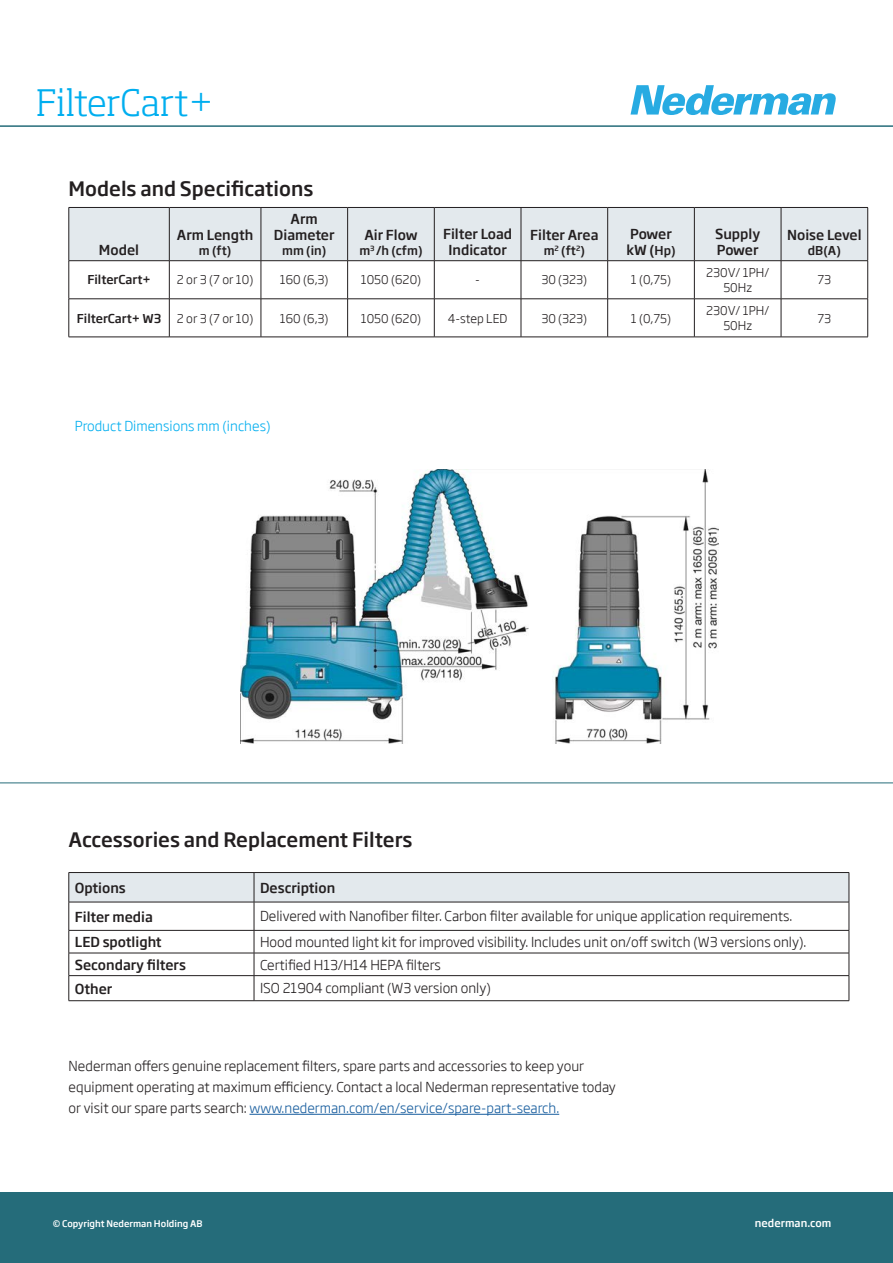
<style>
.page{position:relative;width:893px;height:1263px;background:#fff}
.page>*{position:absolute;margin:0;border:0;box-sizing:border-box;transform-origin:0 0}
.t1{font:300 36px "Soho Pro";color:#00aeef}
.t2{font:500 19.5px "Soho Gothic Std";color:#231f20}
.t3{font:300 13.5px/21px "Soho Gothic Std";color:#231f20}
.t4{font:500 13.5px/16.2px "Soho Gothic Std";color:#231f20}
.t5{font:300 13.5px "Soho Gothic Std";color:#00aeef}
.t6{font:300 12px/14.4px "Soho Gothic Std";color:#231f20;text-align:center}
.t7{font:500 12px "Soho Gothic Std";color:#231f20}
.t8{font:500 10.5px "Soho Gothic Std";color:#fff}
.t9{font:500 9px "Soho Gothic Std";color:#fff}
.s1{font-size:12px}
.s2{color:#175d9e}
</style>
<div class="page">
<div style="left:0;top:1193px;width:893px;height:70px;background:#256c7a"></div>
<hr style="left:0;top:125px;width:893px;height:2px;background:#256c7a">
<svg style="left:630px;top:85px;width:206px;height:30px"></svg>
<hr style="left:249px;top:1114px;width:310px;height:1px;background:#175d9e">
<hr style="left:0;top:782px;width:893px;height:1px;background:#256c7a">
<div style="left:70px;top:208px;width:797px;height:52px;background:#e3e9ed"></div>
<hr style="left:69px;top:207px;width:100px;height:1px;background:#231f20">
<hr style="left:69px;top:208px;width:1px;height:52px;background:#231f20">
<hr style="left:169px;top:207px;width:92px;height:1px;background:#231f20">
<hr style="left:169px;top:208px;width:1px;height:52px;background:#231f20">
<hr style="left:261px;top:207px;width:87px;height:1px;background:#231f20">
<hr style="left:261px;top:208px;width:1px;height:52px;background:#231f20">
<hr style="left:348px;top:207px;width:86px;height:1px;background:#231f20">
<hr style="left:347px;top:208px;width:1px;height:52px;background:#231f20">
<hr style="left:434px;top:207px;width:87px;height:1px;background:#231f20">
<hr style="left:434px;top:208px;width:1px;height:52px;background:#231f20">
<hr style="left:521px;top:207px;width:87px;height:1px;background:#231f20">
<hr style="left:521px;top:208px;width:1px;height:52px;background:#231f20">
<hr style="left:608px;top:207px;width:86px;height:1px;background:#231f20">
<hr style="left:607px;top:208px;width:1px;height:52px;background:#231f20">
<hr style="left:694px;top:207px;width:87px;height:1px;background:#231f20">
<hr style="left:694px;top:208px;width:1px;height:52px;background:#231f20">
<hr style="left:781px;top:207px;width:87px;height:1px;background:#231f20">
<hr style="left:781px;top:208px;width:1px;height:52px;background:#231f20">
<hr style="left:867px;top:208px;width:1px;height:52px;background:#231f20">
<hr style="left:69px;top:260px;width:100px;height:1px;background:#231f20">
<hr style="left:69px;top:261px;width:1px;height:38px;background:#231f20">
<hr style="left:169px;top:260px;width:92px;height:1px;background:#231f20">
<hr style="left:169px;top:261px;width:1px;height:38px;background:#231f20">
<hr style="left:261px;top:260px;width:87px;height:1px;background:#231f20">
<hr style="left:261px;top:261px;width:1px;height:38px;background:#231f20">
<hr style="left:348px;top:260px;width:86px;height:1px;background:#231f20">
<hr style="left:347px;top:261px;width:1px;height:38px;background:#231f20">
<hr style="left:434px;top:260px;width:87px;height:1px;background:#231f20">
<hr style="left:434px;top:261px;width:1px;height:38px;background:#231f20">
<hr style="left:521px;top:260px;width:87px;height:1px;background:#231f20">
<hr style="left:521px;top:261px;width:1px;height:38px;background:#231f20">
<hr style="left:608px;top:260px;width:86px;height:1px;background:#231f20">
<hr style="left:607px;top:261px;width:1px;height:38px;background:#231f20">
<hr style="left:694px;top:260px;width:87px;height:1px;background:#231f20">
<hr style="left:694px;top:261px;width:1px;height:38px;background:#231f20">
<hr style="left:781px;top:260px;width:87px;height:1px;background:#231f20">
<hr style="left:781px;top:261px;width:1px;height:38px;background:#231f20">
<hr style="left:867px;top:261px;width:1px;height:38px;background:#231f20">
<hr style="left:69px;top:299px;width:100px;height:1px;background:#231f20">
<hr style="left:69px;top:299px;width:1px;height:38px;background:#231f20">
<hr style="left:169px;top:299px;width:92px;height:1px;background:#231f20">
<hr style="left:169px;top:299px;width:1px;height:38px;background:#231f20">
<hr style="left:261px;top:299px;width:87px;height:1px;background:#231f20">
<hr style="left:261px;top:299px;width:1px;height:38px;background:#231f20">
<hr style="left:348px;top:299px;width:86px;height:1px;background:#231f20">
<hr style="left:347px;top:299px;width:1px;height:38px;background:#231f20">
<hr style="left:434px;top:299px;width:87px;height:1px;background:#231f20">
<hr style="left:434px;top:299px;width:1px;height:38px;background:#231f20">
<hr style="left:521px;top:299px;width:87px;height:1px;background:#231f20">
<hr style="left:521px;top:299px;width:1px;height:38px;background:#231f20">
<hr style="left:608px;top:299px;width:86px;height:1px;background:#231f20">
<hr style="left:607px;top:299px;width:1px;height:38px;background:#231f20">
<hr style="left:694px;top:299px;width:87px;height:1px;background:#231f20">
<hr style="left:694px;top:299px;width:1px;height:38px;background:#231f20">
<hr style="left:781px;top:299px;width:87px;height:1px;background:#231f20">
<hr style="left:781px;top:299px;width:1px;height:38px;background:#231f20">
<hr style="left:867px;top:299px;width:1px;height:38px;background:#231f20">
<hr style="left:69px;top:337px;width:100px;height:1px;background:#231f20">
<hr style="left:169px;top:337px;width:92px;height:1px;background:#231f20">
<hr style="left:261px;top:337px;width:87px;height:1px;background:#231f20">
<hr style="left:348px;top:337px;width:86px;height:1px;background:#231f20">
<hr style="left:434px;top:337px;width:87px;height:1px;background:#231f20">
<hr style="left:521px;top:337px;width:87px;height:1px;background:#231f20">
<hr style="left:608px;top:337px;width:86px;height:1px;background:#231f20">
<hr style="left:694px;top:337px;width:87px;height:1px;background:#231f20">
<hr style="left:781px;top:337px;width:87px;height:1px;background:#231f20">
<svg style="left:69px;top:872px;width:781px;height:128px"></svg>
<hr style="left:69px;top:1000px;width:185px;height:1px;background:#231f20">
<hr style="left:254px;top:1000px;width:595px;height:1px;background:#231f20">
<img style="left:241px;top:469px;width:477px;height:274px">
<p class="t1" style="left:36px;top:75px;width:179px">FilterCart+</p>
<p class="t2" style="left:69px;top:176px;width:246px">Models and Specifications</p>
<p class="t4" style="left:99px;top:242px;width:42px">Model</p>
<p class="t4" style="left:177px;top:227px;width:78px">Arm Length</p>
<p class="t7" style="left:199px;top:243px;width:34px">m (ft)</p>
<p class="t4" style="left:274px;top:211px;width:62px;text-align:center">Arm<br>Diameter</p>
<p class="t7" style="left:282px;top:243px;width:46px">mm (in)</p>
<p class="t4" style="left:364px;top:227px;width:55px">Air Flow</p>
<p class="t7" style="left:359px;top:243px;width:65px">m<sup>3</sup> /h (cfm)</p>
<p class="t4" style="left:443px;top:226px;width:71px">Filter Load</p>
<p class="t4" style="left:448px;top:242px;width:60px">Indicator</p>
<p class="t4" style="left:530px;top:227px;width:70px">Filter Area</p>
<p class="t7" style="left:544px;top:243px;width:43px">m<sup>2</sup> (ft<sup>2</sup>)</p>
<p class="t4" style="left:626px;top:226px;width:51px">Power kW (<span class="s1">Hp)</span></p>
<p class="t4" style="left:715px;top:226px;width:47px">Supply<br>Power</p>
<p class="t4" style="left:787px;top:227px;width:76px">Noise Level</p>
<p class="t7" style="left:808px;top:243px;width:34px">dB(A)</p>
<p class="t7" style="left:87px;top:272px;width:65px">FilterCart+</p>
<p class="t6" style="left:177px;top:273px;width:78px">2 or 3 (7 or 10)</p>
<p class="t6" style="left:280px;top:273px;width:50px">160 (6,3)</p>
<p class="t6" style="left:361px;top:273px;width:62px">1050 (620)</p>
<p class="t6" style="left:475px;top:273px;width:6px">-</p>
<p class="t6" style="left:541px;top:273px;width:47px">30 (323)</p>
<p class="t6" style="left:631px;top:273px;width:42px">1 (0,75)</p>
<p class="t6" style="left:706px;top:266px;width:65px">230V/ 1PH/<br>50Hz</p>
<p class="t6" style="left:817px;top:273px;width:15px">73</p>
<p class="t7" style="left:77px;top:310px;width:86px">FilterCart+ W3</p>
<p class="t6" style="left:177px;top:311px;width:78px">2 or 3 (7 or 10)</p>
<p class="t6" style="left:280px;top:311px;width:50px">160 (6,3)</p>
<p class="t6" style="left:361px;top:311px;width:62px">1050 (620)</p>
<p class="t6" style="left:448px;top:311px;width:61px">4-step LED</p>
<p class="t6" style="left:541px;top:311px;width:47px">30 (323)</p>
<p class="t6" style="left:631px;top:311px;width:42px">1 (0,75)</p>
<p class="t6" style="left:706px;top:304px;width:65px">230V/ 1PH/<br>50Hz</p>
<p class="t6" style="left:817px;top:311px;width:15px">73</p>
<p class="t5" style="left:75px;top:417px;width:197px">Product Dimensions mm (inches)</p>
<p class="t2" style="left:69px;top:827px;width:345px">Accessories and Replacement Filters</p>
<p class="t4" style="left:75px;top:880px;width:53px">Options</p>
<p class="t4" style="left:260px;top:880px;width:77px">Description</p>
<p class="t4" style="left:75px;top:908px;width:80px">Filter media</p>
<p class="t3" style="left:260px;top:906px;width:534px">Delivered with Nanofiber filter. Carbon filter available for unique application requirements.</p>
<p class="t4" style="left:75px;top:934px;width:88px">LED spotlight</p>
<p class="t3" style="left:260px;top:932px;width:548px">Hood mounted light kit for improved visibility. Includes unit on/off switch (W3 versions only).</p>
<p class="t4" style="left:75px;top:957px;width:113px">Secondary filters</p>
<p class="t3" style="left:260px;top:954px;width:182px">Certified H13/H14 HEPA filters</p>
<p class="t4" style="left:75px;top:980px;width:39px">Other</p>
<p class="t3" style="left:260px;top:978px;width:232px">ISO 21904 compliant (W3 version only)</p>
<p class="t3" style="left:69px;top:1056px;width:549px">Nederman offers genuine replacement filters, spare parts and accessories to keep your equipment operating at maximum efficiency. Contact a local Nederman representative today or visit our spare parts search: <span class="s2">www.nederman.com/en/service/spare-part-search.</span></p>
<p class="t9" style="left:53px;top:1218px;width:151px">© Copyright Nederman Holding AB</p>
<p class="t8" style="left:755px;top:1216px;width:78px">nederman.com</p>
</div>
